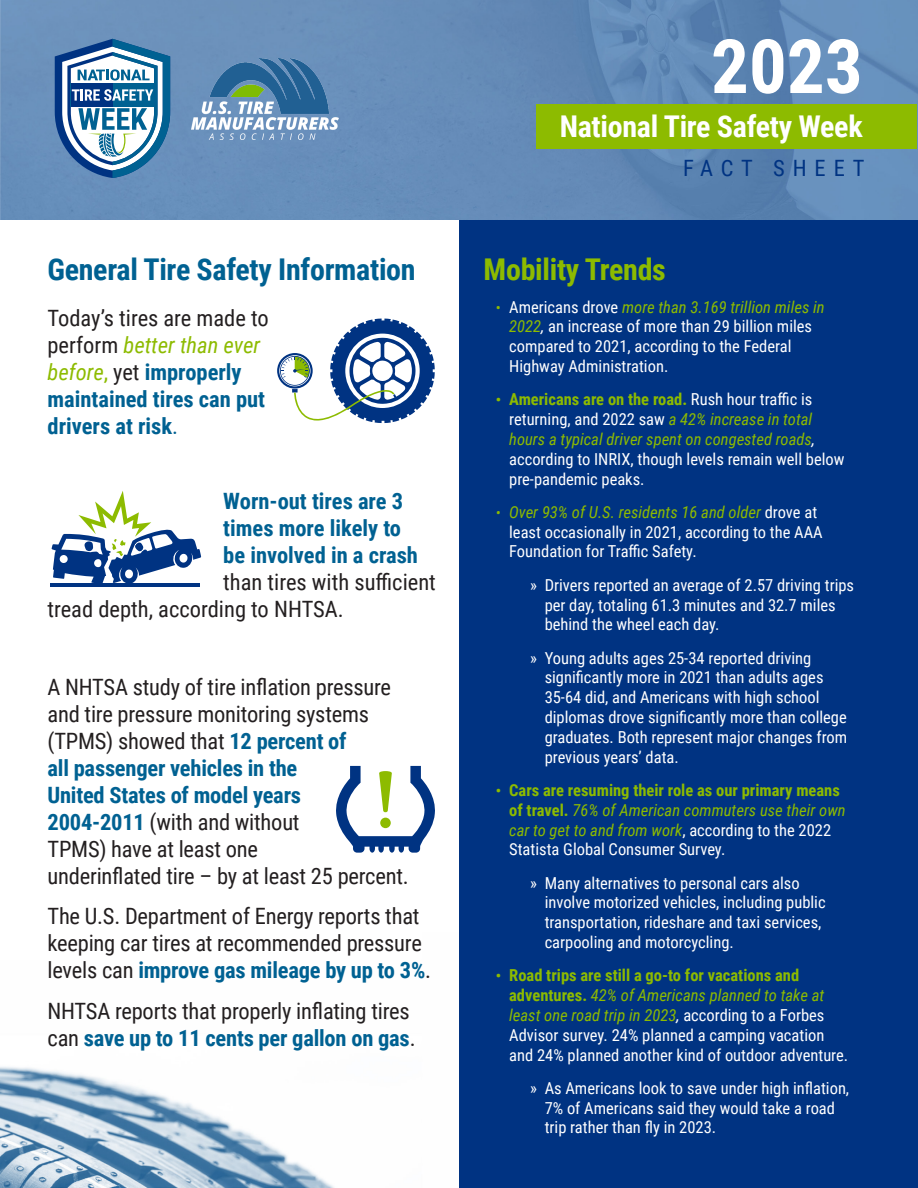
<style>
.page{position:relative;width:918px;height:1188px;background:#fff}
.page>*{position:absolute;margin:0;border:0;box-sizing:border-box;transform-origin:0 0}
.t1{font:700 75px "Roboto Condensed";color:#fff}
.t2{font:700 30px "Roboto Condensed";letter-spacing:-.01em;color:#006192}
.t3{font:700 30px "Roboto Condensed";letter-spacing:-.01em;color:#fff}
.t4{font:700 30px "Roboto Condensed";letter-spacing:-.01em;color:#8dbb00}
.t5{font:22.5px/27px "Roboto Condensed";letter-spacing:-.01em;color:#231f20}
.t6{font:700 22.5px/27px "Roboto Condensed";color:#006192}
.t7{font:22.5px "Roboto Condensed";letter-spacing:.35em;color:#003382}
.t8{font:16.5px/19.8px "Roboto Condensed";color:#fff}
.t9{font:italic 16.5px/19.8px "Roboto Condensed";color:#8dbb00}
.s1{font-weight:400;color:#231f20}
.s2{font-weight:400;font-style:italic;color:#8dbb00}
.s3{font-weight:400;color:#8dbb00}
.s4{font-weight:400}
.s5{font-weight:700;color:#006192}
.s6{font-size:15px;color:#8dbb00}
.s7{font-style:italic;color:#8dbb00}
.s8{font-style:italic}
.s9{font-weight:700;font-size:15px;color:#8dbb00}
.s10{font-weight:700;color:#8dbb00}
.s11{font-style:italic;font-size:15px;color:#8dbb00}
.s12{font-weight:700;font-style:normal;font-size:15px}
.s13{font-weight:700;font-style:normal}
.s14{font-style:normal;color:#fff}
</style>
<div class="page">
<img style="left:0;top:1067px;width:334px;height:121px">
<div style="left:459px;top:210px;width:459px;height:978px;background:#003382"></div>
<img style="left:0;top:0;width:918px;height:219px">
<svg style="left:277px;top:319px;width:158px;height:104px"></svg>
<hr style="left:50px;top:583px;width:149px;height:4px;background:#003382">
<svg style="left:51px;top:491px;width:150px;height:94px"></svg>
<svg style="left:336px;top:766px;width:99px;height:87px"></svg>
<div style="left:536px;top:104px;width:381px;height:45px;background:#8dbb00"></div>
<img style="left:191px;top:58px;width:147px;height:81px">
<svg style="left:55px;top:39px;width:115px;height:139px"></svg>
<p class="t2" style="left:48px;top:248px;width:370px">General Tire Safety Information</p>
<p class="t6" style="left:48px;top:303px;width:223px"><span class="s1">Today’s tires are made to perform</span> <span class="s2">better than ever before</span><span class="s3">,</span> <span class="s1">yet</span> improperly maintained tires can put drivers at risk<span class="s4">.</span></p>
<p class="t6" style="left:223px;top:487px;width:181px">Worn-out tires are 3</p>
<p class="t6" style="left:223px;top:514px;width:179px">times more likely to</p>
<p class="t6" style="left:223px;top:541px;width:196px">be involved in a crash</p>
<p class="t5" style="left:223px;top:568px;width:214px">than tires with sufficient</p>
<p class="t5" style="left:48px;top:595px;width:298px">tread depth, according to NHTSA.</p>
<p class="t5" style="left:48px;top:673px;width:363px">A NHTSA study of tire inflation pressure and tire pressure monitoring systems (TPMS) showed that <span class="s5">12 percent of<br>all passenger vehicles in the<br>United States of model years<br>2004-2011</span> (with and without<br>TPMS) have at least one<br>underinflated tire – by at least 25 percent.</p>
<p class="t5" style="left:48px;top:902px;width:385px">The U.S. Department of Energy reports that keeping car tires at recommended pressure levels can <span class="s5">improve gas mileage by up to 3%</span>.</p>
<p class="t5" style="left:48px;top:997px;width:370px">NHTSA reports that properly inflating tires can <span class="s5">save up to 11 cents per gallon on gas</span>.</p>
<p class="t1" style="left:711px;top:14px;width:153px">2023</p>
<p class="t3" style="left:560px;top:106px;width:304px">National Tire Safety Week</p>
<p class="t7" style="left:683px;top:152px;width:183px">FACT SHEET</p>
<p class="t4" style="left:484px;top:248px;width:184px">Mobility Trends</p>
<p class="t8" style="left:509px;top:296px;width:317px;text-indent:-14px"><span class="s6">•</span> Americans drove <span class="s7">more than 3.169 trillion miles in 2022</span><span class="s8">,</span> an increase of more than 29 billion miles compared to 2021, according to the Federal Highway Administration.</p>
<p class="t8" style="left:509px;top:389px;width:337px;text-indent:-14px"><span class="s9">•</span> <span class="s10">Americans are on the road.</span> Rush hour traffic is returning, and 2022 saw <span class="s7">a 42% increase in total hours a typical driver spent on congested roads</span><span class="s8">, </span>according to INRIX, though levels remain well below pre-pandemic peaks.</p>
<p class="t8" style="left:509px;top:501px;width:315px;text-indent:-14px"><span class="s11">•</span> <span class="s7">Over 93% of U.S. residents 16 and older</span> drove at least occasionally in 2021, according to the AAA<br>Foundation for Traffic Safety.</p>
<p class="t8" style="left:545px;top:574px;width:311px;text-indent:-14px">» Drivers reported an average of 2.57 driving trips per day, totaling 61.3 minutes and 32.7 miles behind the wheel each day.</p>
<p class="t8" style="left:545px;top:647px;width:304px;text-indent:-14px">» Young adults ages 25-34 reported driving significantly more in 2021 than adults ages 35-64 did, and Americans with high school diplomas drove significantly more than college graduates. Both represent major changes from previous years’ data.</p>
<p class="t9" style="left:509px;top:780px;width:338px;text-indent:-14px"><span class="s12">•</span> <span class="s13">Cars are resuming their role as our primary means of travel.</span> 76% of American commuters use their own car to get to and from work<span class="s14">, according to the 2022<br>Statista Global Consumer Survey.</span></p>
<p class="t8" style="left:545px;top:872px;width:283px;text-indent:-14px">» Many alternatives to personal cars also involve motorized vehicles, including public transportation, rideshare and taxi services, carpooling and motorcycling.</p>
<p class="t8" style="left:509px;top:965px;width:341px;text-indent:-14px"><span class="s9">•</span> <span class="s10">Road trips are still a go-to for vacations and adventures.</span> <span class="s7">42% of Americans planned to take at least one road trip in 2023</span><span class="s8">,</span> according to a Forbes Advisor survey. 24% planned a camping vacation and 24% planned another kind of outdoor adventure.</p>
<p class="t8" style="left:545px;top:1077px;width:306px;text-indent:-14px">» As Americans look to save under high inflation,<br>7% of Americans said they would take a road trip rather than fly in 2023.</p>
</div>
